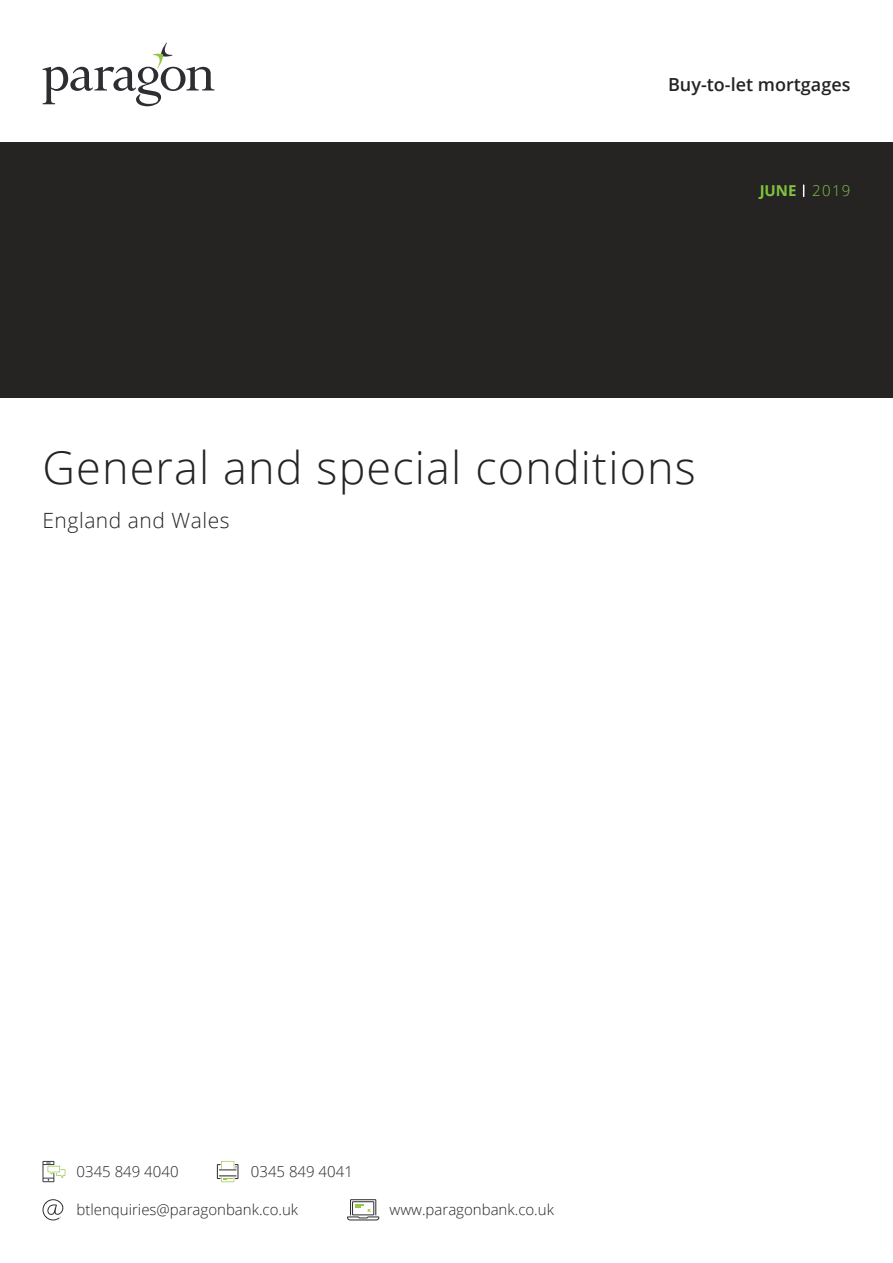
<style>
.page{position:relative;width:893px;height:1263px;background:#fff}
.page>*{position:absolute;margin:0;border:0;box-sizing:border-box;transform-origin:0 0}
._02__Main_Title{font:300 45px "Open Sans";letter-spacing:.025em;color:#252423}
._03__Main_Subtitle{font:300 21px "Open Sans";letter-spacing:.025em;color:#252423}
._01__CoverTitle{font:600 18px "Open Sans";color:#252423}
.t1{font:300 15px "Open Sans";color:#252423}
._01__Header_Date{font:700 15px "Open Sans";color:#81c340}
._01__Header_Date-2{font:300 15px "Open Sans";color:#81c340}
</style>
<div class="page">
<svg style="left:43px;top:43px;width:171px;height:63px"></svg>
<div style="left:0;top:143px;width:893px;height:255px;background:#252423"></div>
<svg style="left:43px;top:1161px;width:22px;height:21px"></svg>
<svg style="left:217px;top:1161px;width:21px;height:21px"></svg>
<svg style="left:43px;top:1199px;width:20px;height:21px"></svg>
<svg style="left:347px;top:1199px;width:32px;height:21px"></svg>
<p class="_01__CoverTitle" style="left:668px;top:73px;width:184px">Buy-to-let mortgages</p>
<p class="_01__Header_Date" style="left:760px;top:180px;width:38px">JUNE</p>
<p class="_01__Header_Date-2" style="left:812px;top:180px;width:40px">2019</p>
<p class="_02__Main_Title" style="left:43px;top:437px;width:655px">General and special conditions</p>
<p class="_03__Main_Subtitle" style="left:43px;top:506px;width:188px">England and Wales</p>
<p class="t1" style="left:77px;top:1161px;width:104px">0345 849 4040</p>
<p class="t1" style="left:251px;top:1161px;width:104px">0345 849 4041</p>
<p class="t1" style="left:77px;top:1199px;width:223px">btlenquiries@paragonbank.co.uk</p>
<p class="t1" style="left:389px;top:1199px;width:166px">www.paragonbank.co.uk</p>
</div>
